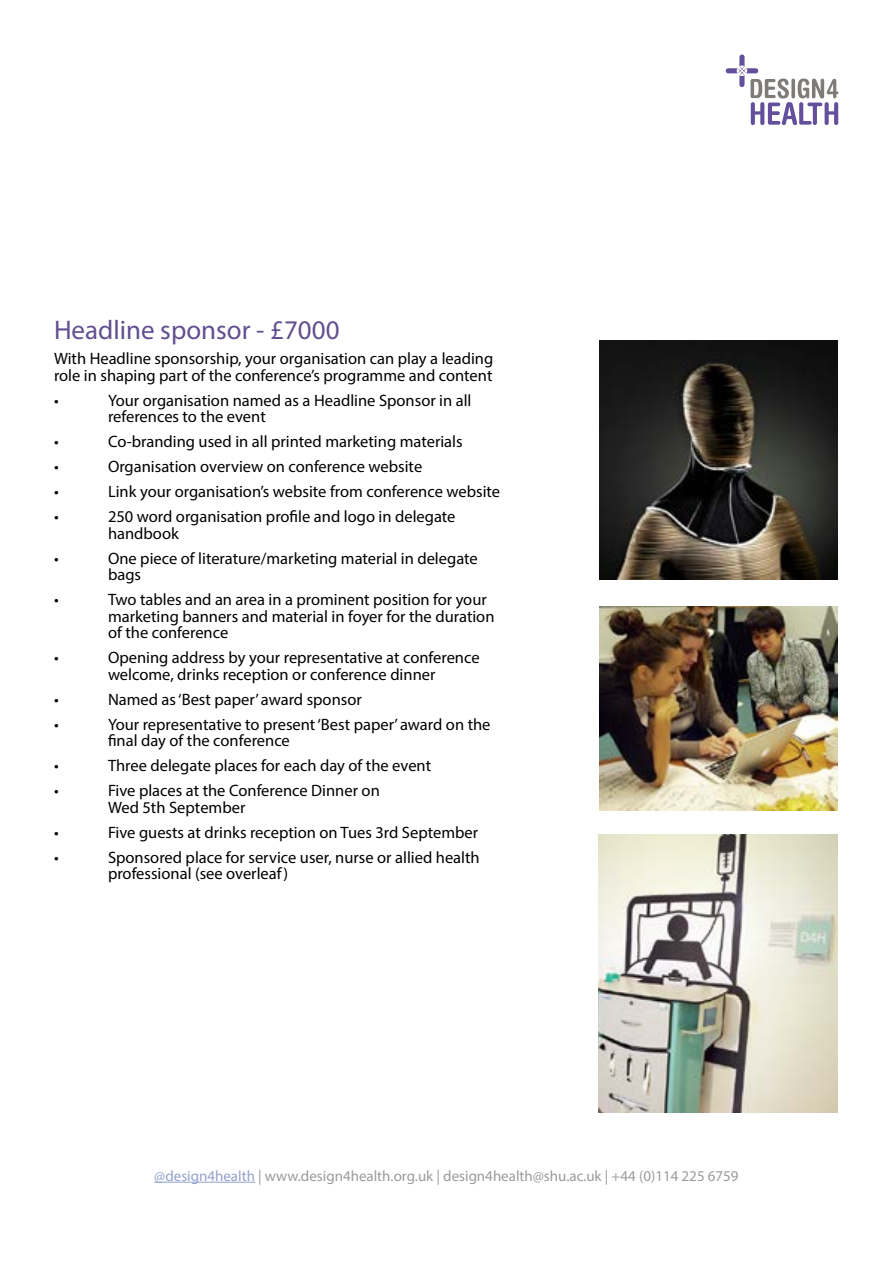
<style>
.page{position:relative;width:893px;height:1263px;background:#fff}
.page>*{position:absolute;margin:0;border:0;box-sizing:border-box;transform-origin:0 0}
.t1{font:27px "Myriad Pro";color:#624f90}
.t2{font:16.5px/16.5px "Myriad Pro";color:#000}
.t3{font:15px "Myriad Pro";color:#9b9b9a}
.s1{color:#93a2cc}
</style>
<div class="page">
<hr style="left:154px;top:1182px;width:101px;height:1px;background:#93a2cc">
<svg style="left:726px;top:55px;width:112px;height:70px"></svg>
<img style="left:599px;top:834px;width:238px;height:279px">
<img style="left:599px;top:606px;width:238px;height:204px">
<img style="left:599px;top:340px;width:238px;height:239px">
<h1 class="t1" style="left:54px;top:313px;width:287px">Headline sponsor - £7000</h1>
<p class="t2" style="left:54px;top:350px;width:441px">With Headline sponsorship, your organisation can play a leading role in shaping part of the conference’s programme and content</p>
<p class="t2" style="left:54px;top:392px;width:6px">•</p>
<p class="t2" style="left:108px;top:392px;width:365px">Your organisation named as a Headline Sponsor in all references to the event</p>
<p class="t2" style="left:54px;top:433px;width:6px">•</p>
<p class="t2" style="left:108px;top:433px;width:356px">Co-branding used in all printed marketing materials</p>
<p class="t2" style="left:54px;top:458px;width:6px">•</p>
<p class="t2" style="left:108px;top:458px;width:316px">Organisation overview on conference website</p>
<p class="t2" style="left:54px;top:483px;width:6px">•</p>
<p class="t2" style="left:108px;top:483px;width:394px">Link your organisation’s website from conference website</p>
<p class="t2" style="left:54px;top:508px;width:6px">•</p>
<p class="t2" style="left:108px;top:508px;width:349px">250 word organisation profile and logo in delegate handbook</p>
<p class="t2" style="left:54px;top:550px;width:6px">•</p>
<p class="t2" style="left:108px;top:550px;width:371px">One piece of literature/marketing material in delegate bags</p>
<p class="t2" style="left:54px;top:591px;width:6px">•</p>
<p class="t2" style="left:108px;top:591px;width:388px">Two tables and an area in a prominent position for your marketing banners and material in foyer for the duration of the conference</p>
<p class="t2" style="left:54px;top:649px;width:6px">•</p>
<p class="t2" style="left:108px;top:649px;width:373px">Opening address by your representative at conference welcome, drinks reception or conference dinner</p>
<p class="t2" style="left:54px;top:691px;width:6px">•</p>
<p class="t2" style="left:108px;top:691px;width:255px">Named as ‘Best paper’ award sponsor</p>
<p class="t2" style="left:54px;top:716px;width:6px">•</p>
<p class="t2" style="left:108px;top:716px;width:384px">Your representative to present ‘Best paper’ award on the final day of the conference</p>
<p class="t2" style="left:54px;top:757px;width:6px">•</p>
<p class="t2" style="left:108px;top:757px;width:325px">Three delegate places for each day of the event</p>
<p class="t2" style="left:54px;top:782px;width:6px">•</p>
<p class="t2" style="left:108px;top:782px;width:273px">Five places at the Conference Dinner on<br>Wed 5th September</p>
<p class="t2" style="left:54px;top:824px;width:6px">•</p>
<p class="t2" style="left:108px;top:824px;width:372px">Five guests at drinks reception on Tues 3rd September</p>
<p class="t2" style="left:54px;top:849px;width:6px">•</p>
<p class="t2" style="left:108px;top:849px;width:373px">Sponsored place for service user, nurse or allied health professional (see overleaf)</p>
<p class="t3" style="left:154px;top:1166px;width:586px"><span class="s1">@design4health</span> | www.design4health.org.uk | design4health@shu.ac.uk | +44 (0)114 225 6759</p>
</div>
